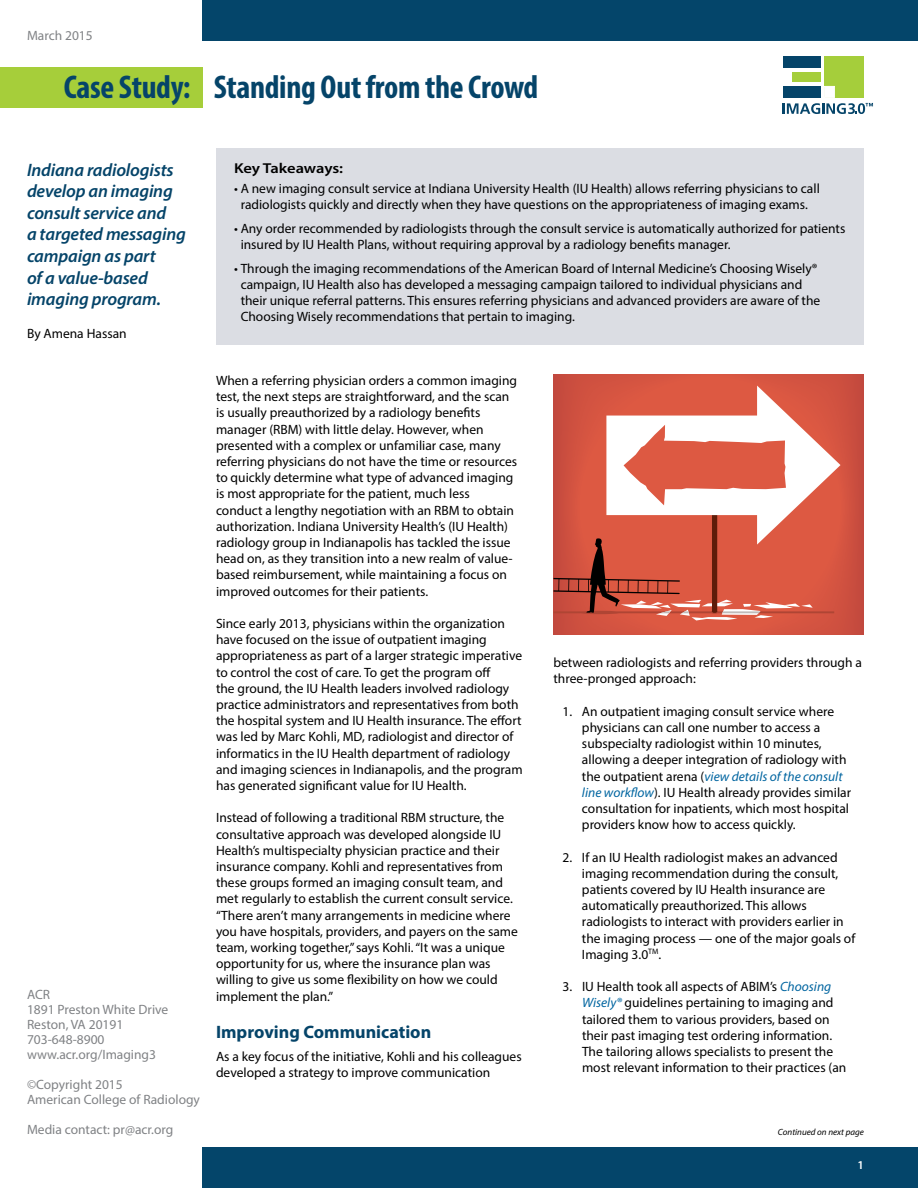
<style>
.page{position:relative;width:918px;height:1188px;background:#fff}
.page>*{position:absolute;margin:0;border:0;box-sizing:border-box;transform-origin:0 0}
.t1{font:700 condensed 33px "Myriad Pro";letter-spacing:-.01em;color:#054469}
.t2{font:italic 600 18px/21.6px "Myriad Pro";letter-spacing:-.01em;color:#054469}
.t3{font:700 18px "Myriad Pro";color:#054469}
.t4{font:600 14.4px "Myriad Pro";letter-spacing:-.01em;color:#000;scale:1.15 1}
.t5{font:13.5px/16.2px "Myriad Pro";color:#000}
.t6{font:13.5px/15px "Myriad Pro";color:#808285}
.t7{font:600 12px "Myriad Pro";color:#fff}
.t8{font:italic 9px "Myriad Pro";color:#000}
.s1{font-style:italic;color:#0065a0}
</style>
<div class="page">
<div style="left:202px;top:0;width:716px;height:40px;background:#04456a"></div>
<div style="left:0;top:68px;width:202px;height:40px;background:#a6ce3a"></div>
<div style="left:202px;top:1148px;width:716px;height:40px;background:#04456a"></div>
<div style="left:783px;top:56px;width:38px;height:11px;background:#054469"></div>
<div style="left:792px;top:73px;width:29px;height:9px;background:#a5ce3b"></div>
<div style="left:783px;top:86px;width:38px;height:12px;background:#054469"></div>
<div style="left:824px;top:56px;width:40px;height:41px;background:#a5ce3b"></div>
<svg style="left:783px;top:103px;width:90px;height:11px"></svg>
<div style="left:824px;top:86px;width:11px;height:12px;background:#fff;border:1px solid #fff"></div>
<div style="left:216px;top:148px;width:648px;height:197px;background:#dbdde3"></div>
<svg style="left:579px;top:377px;width:262px;height:258px;background:#d75541"></svg>
<svg style="left:554px;top:386px;width:287px;height:234px"></svg>
<p class="t6" style="left:27px;top:28px;width:67px">March 2015</p>
<h1 class="t1" style="left:64px;top:67px;width:476px">Case Study: Standing Out from the Crowd</h1>
<h2 class="t2" style="left:27px;top:158px;width:160px">Indiana radiologists develop an imaging consult service and<br>a targeted messaging campaign as part<br>of a value-based imaging program.</h2>
<p class="t5" style="left:27px;top:325px;width:101px">By Amena Hassan</p>
<p class="t6" style="left:27px;top:987px;width:143px">ACR<br>1891 Preston White Drive<br>Reston, VA 20191<br>703-648-8900 www.acr.org/Imaging3</p>
<p class="t6" style="left:27px;top:1077px;width:175px">©Copyright 2015<br>American College of Radiology</p>
<p class="t6" style="left:27px;top:1122px;width:148px">Media contact: pr@acr.org</p>
<p class="t4" style="left:234px;top:159px;width:96px">Key Takeaways:</p>
<p class="t5" style="left:234px;top:180px;width:587px;text-align:center">• A new imaging consult service at Indiana University Health (IU Health) allows referring physicians to call radiologists quickly and directly when they have questions on the appropriateness of imaging exams.</p>
<p class="t5" style="left:241px;top:220px;width:606px;text-indent:-7px">• Any order recommended by radiologists through the consult service is automatically authorized for patients insured by IU Health Plans, without requiring approval by a radiology benefits manager.</p>
<p class="t5" style="left:241px;top:260px;width:581px;text-indent:-7px">• Through the imaging recommendations of the American Board of Internal Medicine’s Choosing Wisely® campaign, IU Health also has developed a messaging campaign tailored to individual physicians and their unique referral patterns. This ensures referring physicians and advanced providers are aware of the Choosing Wisely recommendations that pertain to imaging.</p>
<p class="t5" style="left:216px;top:372px;width:303px">When a referring physician orders a common imaging test, the next steps are straightforward, and the scan is usually preauthorized by a radiology benefits manager (RBM) with little delay. However, when presented with a complex or unfamiliar case, many referring physicians do not have the time or resources to quickly determine what type of advanced imaging is most appropriate for the patient, much less conduct a lengthy negotiation with an RBM to obtain authorization. Indiana University Health’s (IU Health) radiology group in Indianapolis has tackled the issue head on, as they transition into a new realm of value&shy;based reimbursement, while maintaining a focus on improved outcomes for their patients.</p>
<p class="t5" style="left:216px;top:615px;width:308px">Since early 2013, physicians within the organization have focused on the issue of outpatient imaging appropriateness as part of a larger strategic imperative to control the cost of care. To get the program off<br>the ground, the IU Health leaders involved radiology practice administrators and representatives from both the hospital system and IU Health insurance. The effort was led by Marc Kohli, MD, radiologist and director of informatics in the IU Health department of radiology and imaging sciences in Indianapolis, and the program has generated significant value for IU Health.</p>
<p class="t5" style="left:216px;top:809px;width:303px">Instead of following a traditional RBM structure, the consultative approach was developed alongside IU Health’s multispecialty physician practice and their insurance company. Kohli and representatives from these groups formed an imaging consult team, and met regularly to establish the current consult service. “There aren’t many arrangements in medicine where you have hospitals, providers, and payers on the same team, working together,” says Kohli. “It was a unique opportunity for us, where the insurance plan was willing to give us some flexibility on how we could implement the plan.”</p>
<h2 class="t3" style="left:216px;top:1021px;width:217px">Improving Communication</h2>
<p class="t5" style="left:216px;top:1048px;width:307px">As a key focus of the initiative, Kohli and his colleagues developed a strategy to improve communication</p>
<p class="t5" style="left:554px;top:654px;width:310px">between radiologists and referring providers through a three-pronged approach:</p>
<p class="t5" style="left:582px;top:703px;width:271px;text-indent:-19px">1. An outpatient imaging consult service where physicians can call one number to access a subspecialty radiologist within 10 minutes, allowing a deeper integration of radiology with the outpatient arena (<span class="s1">view details of the consult line workflow</span>). IU Health already provides similar consultation for inpatients, which most hospital providers know how to access quickly.</p>
<p class="t5" style="left:582px;top:849px;width:275px;text-indent:-19px">2. If an IU Health radiologist makes an advanced imaging recommendation during the consult, patients covered by IU Health insurance are automatically preauthorized. This allows radiologists to interact with providers earlier in the imaging process — one of the major goals of Imaging 3.0<sup>TM</sup>.</p>
<p class="t5" style="left:582px;top:978px;width:266px;text-indent:-19px">3. IU Health took all aspects of ABIM’s <span class="s1">Choosing Wisely®</span> guidelines pertaining to imaging and tailored them to various providers, based on their past imaging test ordering information.<br>The tailoring allows specialists to present the most relevant information to their practices (an</p>
<p class="t8" style="left:778px;top:1126px;width:88px">Continued on next page</p>
<p class="t7" style="left:858px;top:1157px;width:8px">1</p>
</div>
